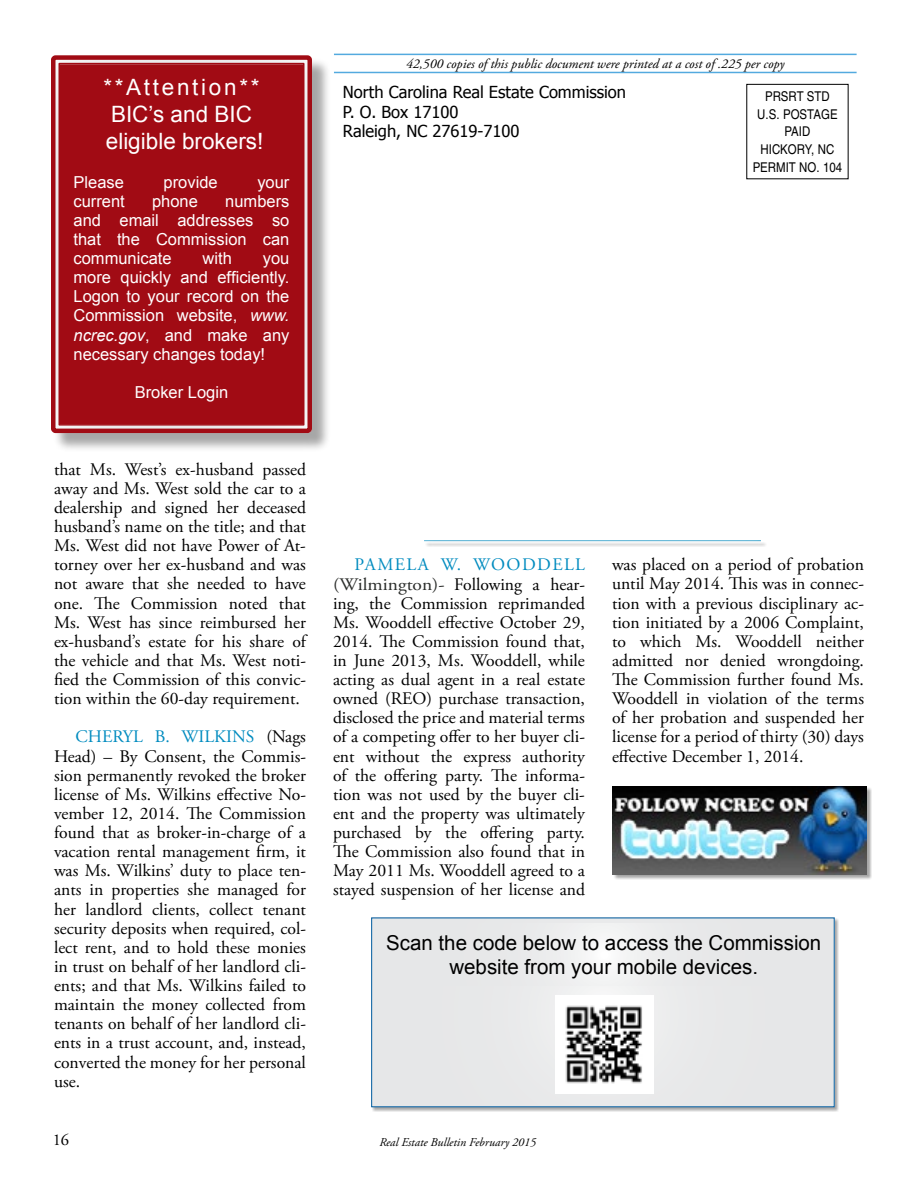
<style>
.page{position:relative;width:918px;height:1188px;background:#fff}
.page>*{position:absolute;margin:0;border:0;box-sizing:border-box;transform-origin:0 0}
.t1{font:22.5px/27px "Arial";color:#fff}
.t2{font:20.55px/24.6px "Arial";color:#000;text-align:center}
.t3{font:17.7px/19px "Adobe Garamond Pro";color:#000;text-align:justify}
.t4{font:16.5px/19px "Arial";color:#fff;text-align:justify}
.t5{font:16.5px/19.8px "Tahoma";color:#000}
.t6{font:16.5px "Adobe Garamond Pro";color:#000}
.t7{font:italic 13.5px "Adobe Garamond Pro";color:#000}
.t8{font:13.5px/18px "Helvetica";color:#000;text-align:center;scale:.85 1}
.t9{font:italic 12px "Adobe Garamond Pro";color:#000}
.s1{font-style:italic}
.s2{color:#008bbf}
.s3{color:#2b2d2b}
</style>
<div class="page">
<hr style="left:334px;top:54px;width:523px;height:1px;background:#53aadf">
<hr style="left:334px;top:72px;width:523px;height:1px;background:#53aadf">
<div style="left:425px;top:542px;width:342px;height:5px;background:#e8e8e8"></div>
<div style="left:422px;top:533px;width:350px;height:9px;background:#000;opacity:.75"></div>
<div style="left:372px;top:918px;width:466px;height:194px;background:#000;opacity:.35"></div>
<div style="left:372px;top:918px;width:462px;height:189px;background:#e7e8e9"></div>
<img style="left:556px;top:996px;width:97px;height:97px">
<div style="left:376px;top:924px;width:456px;height:61px;background:linear-gradient(to right,#eaeaeb,#eaeaeb)"></div>
<div style="left:53px;top:57px;width:277px;height:395px;background:#000;opacity:.35"></div>
<div style="left:56px;top:60px;width:251px;height:369px;background:#a10b14"></div>
<div style="left:51px;top:55px;width:261px;height:378px;border:9px solid #fff"></div>
<div style="left:51px;top:55px;width:261px;height:378px;border:4px solid #a10b14;border-radius:2px"></div>
<div style="left:58px;top:63px;width:246px;height:363px;border:2px solid #a10b14"></div>
<div style="left:613px;top:787px;width:258px;height:93px;background:#000;opacity:.35"></div>
<img style="left:612px;top:786px;width:254px;height:88px">
<p class="t1" style="left:103px;top:74px;width:161px">**Attention**<br>BIC’s and BIC eligible brokers!</p>
<p class="t4" style="left:74px;top:172px;width:52px">Please</p>
<p class="t4" style="left:164px;top:172px;width:56px">provide</p>
<p class="t4" style="left:257px;top:172px;width:34px">your</p>
<p class="t4" style="left:74px;top:192px;width:53px">current</p>
<p class="t4" style="left:152px;top:192px;width:47px">phone</p>
<p class="t4" style="left:74px;top:192px;width:217px;text-indent:152px">numbers and email addresses so that the Commission can communicate</p>
<p class="t4" style="left:203px;top:249px;width:31px">with</p>
<p class="t4" style="left:74px;top:249px;width:218px;text-indent:189px">you more quickly and efficiently.<br>Logon to your record on the Commission website, <span class="s1">www. ncrec.gov</span>, and make any necessary changes today!</p>
<p class="t4" style="left:135px;top:383px;width:95px">Broker Login</p>
<p class="t3" style="left:54px;top:460px;width:254px">that Ms. West’s ex-husband passed away and Ms. West sold the car to a dealership and signed her deceased husband’s name on the title; and that Ms. West did not have Power of At&shy;torney over her ex-husband and was not aware that she needed to have one. The Commission noted that Ms. West has since reimbursed her ex-husband’s estate for his share of the vehicle and that Ms. West noti&shy;fied the Commission of this convic&shy;tion within the 60-day requirement.</p>
<p class="t3" style="left:54px;top:728px;width:254px;text-indent:22px"><span class="s2">CHERYL B. WILKINS</span> (Nags Head) – By Consent, the Commis&shy;sion permanently revoked the broker license of Ms. Wilkins effective No&shy;vember 12, 2014. The Commission found that as broker-in-charge of a vacation rental management firm, it was Ms. Wilkins’ duty to place ten&shy;ants in properties she managed for her landlord clients, collect tenant security deposits when required, col&shy;lect rent, and to hold these monies in trust on behalf of her landlord cli&shy;ents; and that Ms. Wilkins failed to maintain the money collected from tenants on behalf of her landlord cli&shy;ents in a trust account, and, instead, converted the money for her personal use.</p>
<p class="t7" style="left:406px;top:56px;width:380px">42,500 copies of this public document were printed at a cost of .225 per copy</p>
<p class="t5" style="left:343px;top:81px;width:285px">North Carolina Real Estate Commission<br>P. O. Box 17100<br>Raleigh, NC 27619-7100</p>
<p class="t8" style="left:753px;top:87px;width:107px">PRSRT STD<br>U.S. POSTAGE<br>PAID<br>HICKORY, NC<br>PERMIT NO. 104</p>
<p class="t3" style="left:333px;top:556px;width:254px;text-indent:22px"><span class="s2">PAMELA W. WOODDELL </span><span class="s3">(Wilmington)-</span> Following a hear&shy;ing, the Commission reprimanded Ms. Wooddell effective October 29, 2014. The Commission found that, in June 2013, Ms. Wooddell, while acting as dual agent in a real estate owned (REO) purchase transaction, disclosed the price and material terms of a competing offer to her buyer cli&shy;ent without the express authority of the offering party. The informa&shy;tion was not used by the buyer cli&shy;ent and the property was ultimately purchased by the offering party.<br>The Commission also found that in May 2011 Ms. Wooddell agreed to a stayed suspension of her license and</p>
<p class="t3" style="left:612px;top:556px;width:254px">was placed on a period of probation until May 2014. This was in connec&shy;tion with a previous disciplinary ac&shy;tion initiated by a 2006 Complaint, to which Ms. Wooddell neither admitted nor denied wrongdoing.<br>The Commission further found Ms.<br>Wooddell in violation of the terms of her probation and suspended her license for a period of thirty (30) days effective December 1, 2014.</p>
<p class="t2" style="left:386px;top:930px;width:437px">Scan the code below to access the Commission website from your mobile devices.</p>
<p class="t6" style="left:53px;top:1130px;width:18px">16</p>
<p class="t9" style="left:379px;top:1135px;width:158px">Real Estate Bulletin February 2015</p>
</div>
